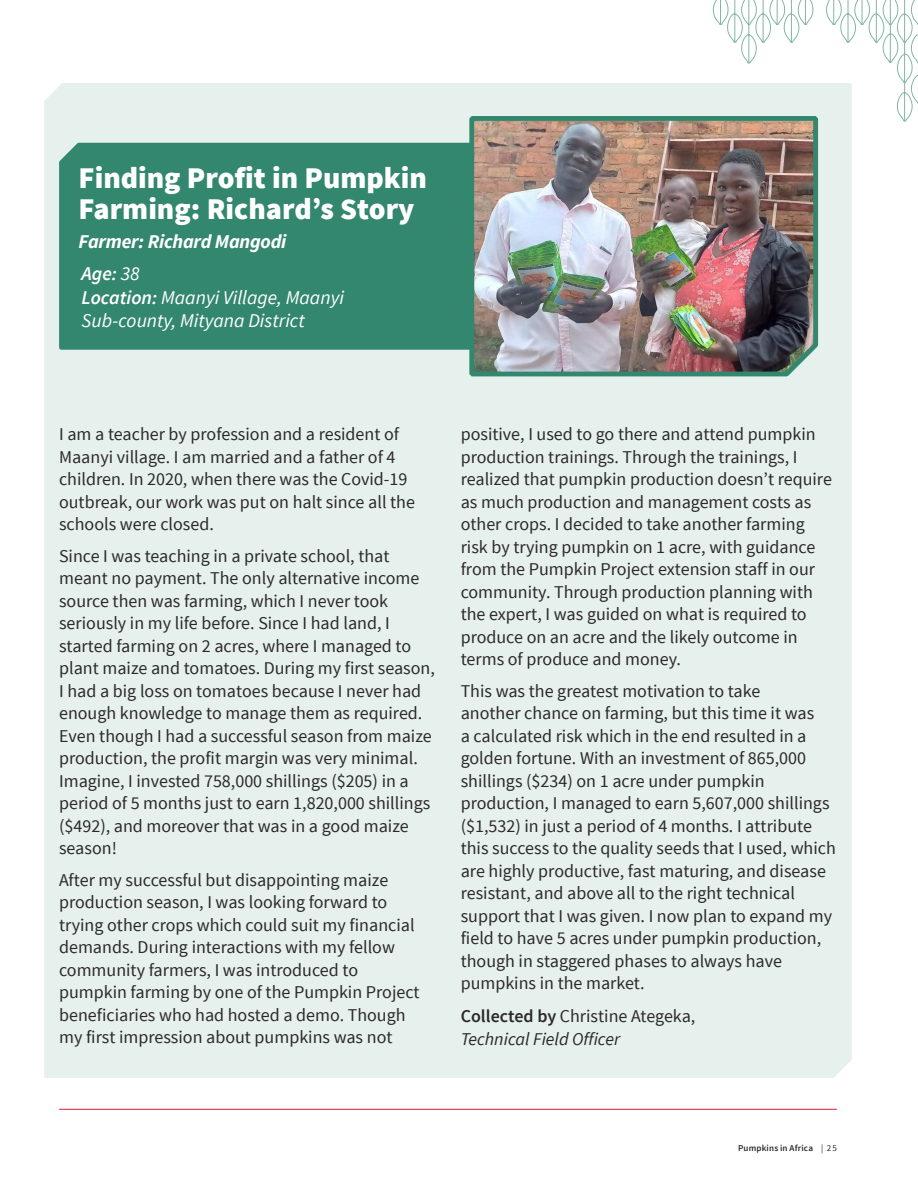
<style>
.page{position:relative;width:918px;height:1188px;background:#fff}
.page>*{position:absolute;margin:0;border:0;box-sizing:border-box;transform-origin:0 0}
.t1{font:900 30px/31.5px "Source Sans Pro";color:#fff}
.t2{font:italic 19.5px/23.4px "Source Sans Pro";color:#fff}
.t3{font:italic 700 19.5px/32.4px "Source Sans Pro";letter-spacing:-.01em;color:#fff}
.t4{font:18px/22.5px "Source Sans Pro";color:#2b2929}
.t5{font:italic 18px/22.5px "Source Sans Pro";color:#2b2929}
.t6{font:600 9px "Source Sans Pro";letter-spacing:.02em;color:#2b2929}
.s1{font-weight:600}
.s2{font-weight:400}
.s3{font-weight:600;font-style:normal}
.s4{font-style:normal}
</style>
<div class="page">
<hr style="left:59px;top:1109px;width:778px;height:1px;background:#da1931">
<svg style="left:713px;top:0;width:205px;height:122px"></svg>
<div style="left:44px;top:83px;width:808px;height:995px;background:#e6f0ed"></div>
<div style="left:58px;top:140px;width:409px;height:211px;background:#33876e"></div>
<img style="left:467px;top:114px;width:353px;height:265px">
<h1 class="t1" style="left:79px;top:163px;width:350px">Finding Profit in Pumpkin<br>Farming: Richard’s Story</h1>
<p class="t3" style="left:79px;top:225px;width:209px">Farmer: Richard Mangodi<br><span class="s1">Age:</span> <span class="s2">38</span></p>
<p class="t2" style="left:82px;top:286px;width:264px"><span class="s1">Location:</span> Maanyi Village, Maanyi<br>Sub-county, Mityana District</p>
<p class="t4" style="left:59px;top:423px;width:357px">I am a teacher by profession and a resident of Maanyi village. I am married and a father of 4 children. In 2020, when there was the Covid-19 outbreak, our work was put on halt since all the schools were closed.</p>
<p class="t4" style="left:59px;top:545px;width:377px">Since I was teaching in a private school, that meant no payment. The only alternative income source then was farming, which I never took seriously in my life before. Since I had land, I started farming on 2 acres, where I managed to plant maize and tomatoes. During my first season, I had a big loss on tomatoes because I never had enough knowledge to manage them as required.<br>Even though I had a successful season from maize production, the profit margin was very minimal.<br>Imagine, I invested 758,000 shillings ($205) in a period of 5 months just to earn 1,820,000 shillings ($492), and moreover that was in a good maize season!</p>
<p class="t4" style="left:59px;top:869px;width:362px">After my successful but disappointing maize production season, I was looking forward to trying other crops which could suit my financial demands. During interactions with my fellow community farmers, I was introduced to pumpkin farming by one of the Pumpkin Project beneficiaries who had hosted a demo. Though my first impression about pumpkins was not</p>
<p class="t4" style="left:461px;top:423px;width:373px">positive, I used to go there and attend pumpkin production trainings. Through the trainings, I realized that pumpkin production doesn’t require as much production and management costs as other crops. I decided to take another farming risk by trying pumpkin on 1 acre, with guidance from the Pumpkin Project extension staff in our community. Through production planning with the expert, I was guided on what is required to produce on an acre and the likely outcome in terms of produce and money.</p>
<p class="t4" style="left:461px;top:680px;width:377px">This was the greatest motivation to take<br>another chance on farming, but this time it was<br>a calculated risk which in the end resulted in a golden fortune. With an investment of 865,000 shillings ($234) on 1 acre under pumpkin production, I managed to earn 5,607,000 shillings ($1,532) in just a period of 4 months. I attribute this success to the quality seeds that I used, which are highly productive, fast maturing, and disease resistant, and above all to the right technical support that I was given. I now plan to expand my field to have 5 acres under pumpkin production, though in staggered phases to always have pumpkins in the market.</p>
<p class="t5" style="left:461px;top:1005px;width:236px"><span class="s3">Collected by</span> <span class="s4">Christine Ategeka,<br></span>Technical Field Officer</p>
<p class="t6" style="left:738px;top:1143px;width:100px">Pumpkins in Africa <span class="s2">| 25</span></p>
</div>
